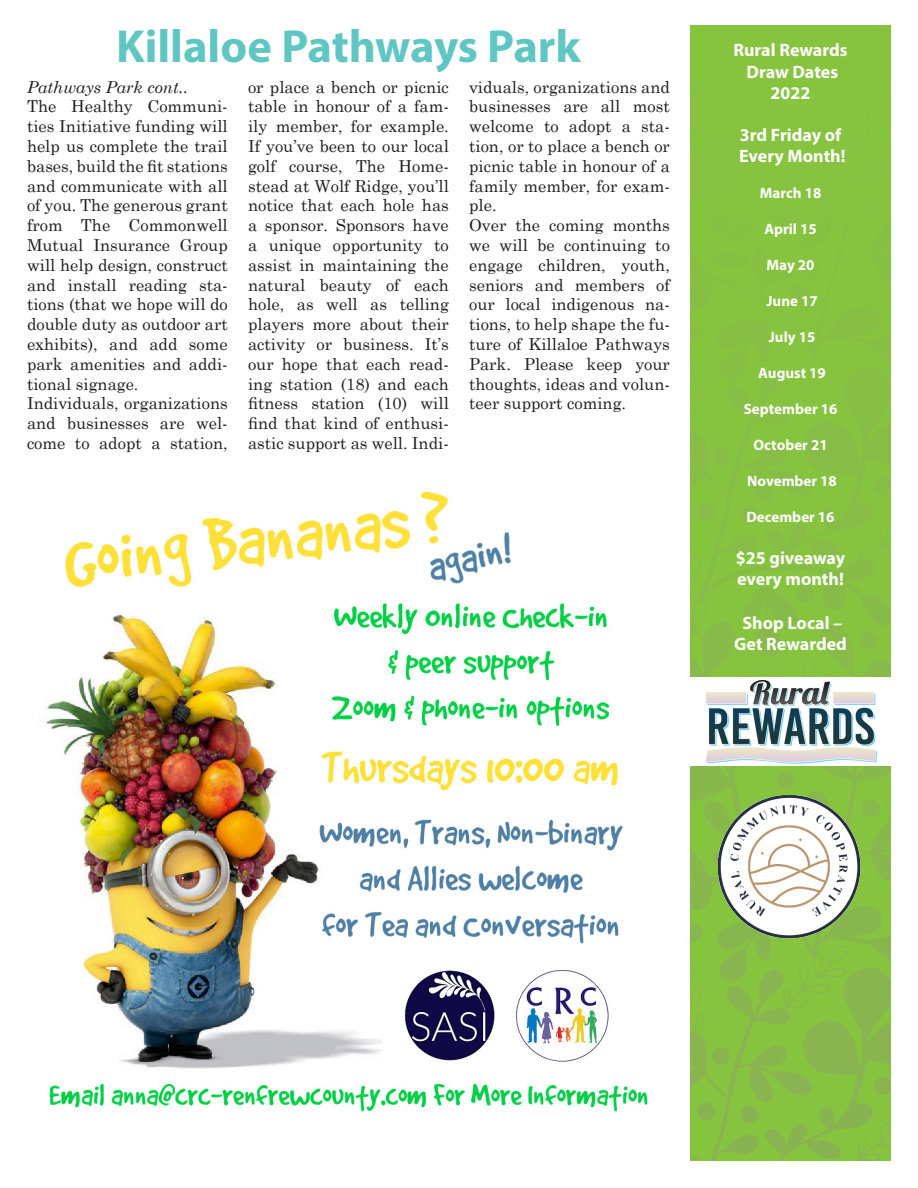
<style>
.page{position:relative;width:918px;height:1188px;background:#fff}
.page>*{position:absolute;margin:0;border:0;box-sizing:border-box;transform-origin:0 0}
.Article_Heading{font:700 46.5px "Myriad Pro";color:#60c6c3}
.Event_Heading{font:700 18px "Myriad Pro";color:#fff}
.Article_Text{font:16.5px/19.8px "Century Schoolbook";color:#231f20;text-align:justify}
.Article_Text-2{font:italic 16.5px "Century Schoolbook";color:#231f20}
.Event_Date{font:700 15px "Myriad Pro";color:#fff}
</style>
<div class="page">
<div style="left:690px;top:26px;width:201px;height:298px;background:#86c43f"></div>
<div style="left:776px;top:171px;width:18px;height:18px;background:#86c141;border-radius:50%"></div>
<div style="left:860px;top:32px;width:18px;height:18px;background:#86c33f;border-radius:50%"></div>
<svg style="left:884px;top:126px;width:7px;height:104px"></svg>
<div style="left:800px;top:261px;width:18px;height:18px;background:#86c043;border-radius:50%"></div>
<div style="left:862px;top:200px;width:18px;height:18px;background:#86c142;border-radius:50%"></div>
<svg style="left:690px;top:833px;width:201px;height:91px;background:#87bc46"></svg>
<svg style="left:690px;top:924px;width:201px;height:237px;background:#86be45"></svg>
<svg style="left:690px;top:324px;width:201px;height:509px;background:#87c142"></svg>
<div style="left:862px;top:800px;width:18px;height:18px;background:#88b84c;border-radius:50%"></div>
<div style="left:740px;top:1106px;width:18px;height:18px;background:#89b351;border-radius:50%"></div>
<div style="left:697px;top:1102px;width:18px;height:18px;background:#89b351;border-radius:50%"></div>
<div style="left:712px;top:1047px;width:18px;height:18px;background:#89b450;border-radius:50%"></div>
<img style="left:690px;top:678px;width:201px;height:87px">
<img style="left:44px;top:491px;width:604px;height:621px">
<img style="left:702px;top:779px;width:174px;height:175px">
<p class="Article_Heading" style="left:116px;top:16px;width:466px">Killaloe Pathways Park</p>
<p class="Article_Text-2" style="left:27px;top:74px;width:163px">Pathways Park cont..</p>
<p class="Article_Text" style="left:27px;top:95px;width:202px">The Healthy Communi&shy;ties Initiative funding will help us complete the trail bases, build the fit stations and communicate with all of you. The generous grant from The Commonwell Mutual Insurance Group will help design, construct and install reading sta&shy;tions (that we hope will do double duty as outdoor art exhibits), and add some park amenities and addi&shy;tional signage.</p>
<p class="Article_Text" style="left:27px;top:392px;width:202px">Individuals, organizations and businesses are wel&shy;come to adopt a station,</p>
<p class="Article_Text" style="left:248px;top:75px;width:202px">or place a bench or picnic table in honour of a fam&shy;ily member, for example.<br>If you’ve been to our local golf course, The Home&shy;stead at Wolf Ridge, you’ll notice that each hole has a sponsor. Sponsors have a unique opportunity to assist in maintaining the natural beauty of each hole, as well as telling players more about their activity or business. It’s our hope that each read&shy;ing station (18) and each fitness station (10) will find that kind of enthusi&shy;astic support as well. Indi-</p>
<p class="Article_Text" style="left:469px;top:75px;width:202px">viduals, organizations and businesses are all most welcome to adopt a sta&shy;tion, or to place a bench or picnic table in honour of a family member, for exam&shy;ple.</p>
<p class="Article_Text" style="left:469px;top:214px;width:202px">Over the coming months we will be continuing to engage children, youth, seniors and members of our local indigenous na&shy;tions, to help shape the fu&shy;ture of Killaloe Pathways Park. Please keep your thoughts, ideas and volun&shy;teer support coming.</p>
<p class="Event_Heading" style="left:733px;top:38px;width:116px">Rural Rewards</p>
<p class="Event_Heading" style="left:747px;top:60px;width:93px">Draw Dates</p>
<p class="Event_Heading" style="left:771px;top:82px;width:41px">2022</p>
<p class="Event_Heading" style="left:740px;top:123px;width:103px">3rd Friday of</p>
<p class="Event_Heading" style="left:739px;top:145px;width:108px">Every Month!</p>
<p class="Event_Date" style="left:760px;top:183px;width:63px">March 18</p>
<p class="Event_Date" style="left:764px;top:219px;width:54px">April 15</p>
<p class="Event_Date" style="left:767px;top:255px;width:50px">May 20</p>
<p class="Event_Date" style="left:766px;top:291px;width:53px">June 17</p>
<p class="Event_Date" style="left:769px;top:327px;width:48px">July 15</p>
<p class="Event_Date" style="left:758px;top:363px;width:69px">August 19</p>
<p class="Event_Date" style="left:744px;top:399px;width:95px">September 16</p>
<p class="Event_Date" style="left:754px;top:435px;width:76px">October 21</p>
<p class="Event_Date" style="left:747px;top:471px;width:91px">November 18</p>
<p class="Event_Date" style="left:747px;top:507px;width:90px">December 16</p>
<p class="Event_Heading" style="left:736px;top:546px;width:111px">$25 giveaway</p>
<p class="Event_Heading" style="left:737px;top:568px;width:108px">every month!</p>
<p class="Event_Heading" style="left:743px;top:611px;width:101px">Shop Local –</p>
<p class="Event_Heading" style="left:734px;top:632px;width:114px">Get Rewarded</p>
</div>
